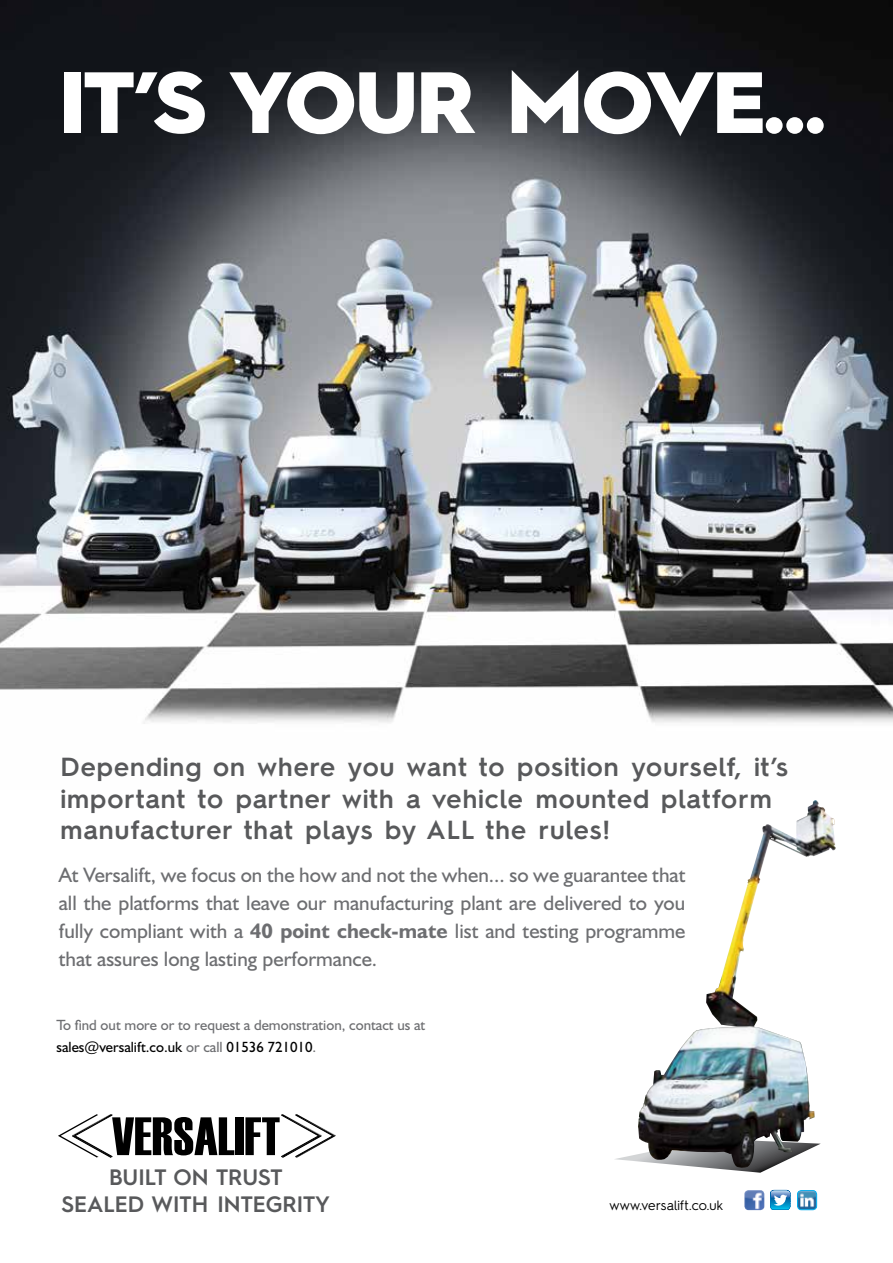
<style>
.page{position:relative;width:893px;height:1263px;background:#fff}
.page>*{position:absolute;margin:0;border:0;box-sizing:border-box;transform-origin:0 0}
.t1{font:900 87px "Hurme Geometric Sans 2";letter-spacing:-.02em;color:#fff}
.t2{font:600 26.25px/31.5px "Hurme Geometric Sans 2";letter-spacing:.04em;color:#58595b}
.t3{font:600 22.35px/26.8px "Hurme Geometric Sans 2";color:#58595b;text-align:center}
.t4{font:21px/28.2px "Humanist 521 BT";color:#6d6e71;text-align:justify}
.t5{font:14.85px/21.1px "Humanist 521 BT";color:#6d6e71}
.t6{font:13.5px "Hurme Geometric Sans 2";letter-spacing:.02em;color:#000}
.s1{font-weight:700}
.s2{color:#000}
</style>
<div class="page">
<img style="left:0;top:0;width:893px;height:724px">
<img style="left:797px;top:1190px;width:20px;height:20px">
<div style="left:797px;top:1190px;width:20px;height:20px;border:1px solid #00aeef;border-radius:4px"></div>
<img style="left:744px;top:1190px;width:20px;height:20px">
<svg style="left:770px;top:1190px;width:20px;height:20px"></svg>
<svg style="left:771px;top:1191px;width:18px;height:18px"></svg>
<svg style="left:771px;top:1191px;width:18px;height:14px"></svg>
<svg style="left:58px;top:1114px;width:176px;height:44px"></svg>
<div style="left:235px;top:1117px;width:9px;height:38px;background:#000"></div>
<svg style="left:245px;top:1114px;width:91px;height:44px"></svg>
<svg style="left:615px;top:1154px;width:153px;height:19px"></svg>
<img style="left:638px;top:800px;width:198px;height:369px">
<h1 class="t1" style="left:59px;top:41px;width:768px">IT’S YOUR MOVE…</h1>
<p class="t2" style="left:61px;top:749px;width:729px">Depending on where you want to position yourself, it’s important to partner with a vehicle mounted platform manufacturer that plays by ALL the rules!</p>
<p class="t4" style="left:59px;top:860px;width:628px">At Versalift, we focus on the how and not the when... so we guarantee that all the platforms that leave our manufacturing plant are delivered to you fully compliant with a <span class="s1">40 point check-mate</span> list and testing programme that assures long lasting performance.</p>
<p class="t5" style="left:57px;top:1014px;width:370px">To find out more or to request a demonstration, contact us at <span class="s2">sales@versalift.co.uk</span> or call <span class="s2">01536 721010</span>.</p>
<p class="t3" style="left:62px;top:1163px;width:270px">BUILT ON TRUST<br>SEALED WITH INTEGRITY</p>
<p class="t6" style="left:609px;top:1196px;width:115px">www.versalift.co.uk</p>
</div>
